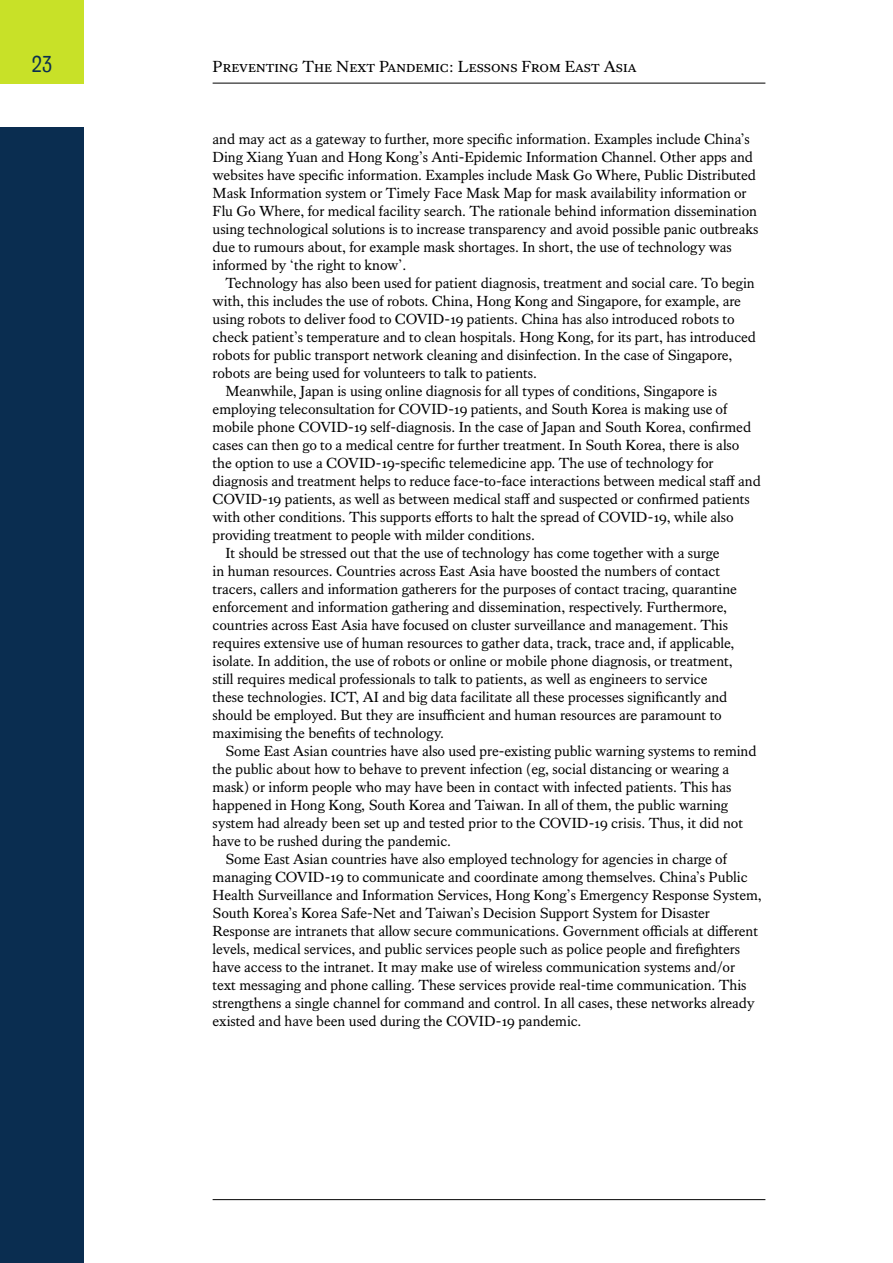
<style>
.page{position:relative;width:893px;height:1263px;background:#fff}
.page>*{position:absolute;margin:0;border:0;box-sizing:border-box;transform-origin:0 0}
.t1{font:21px "Kings Bureau Grot Five One";color:#0a2d50}
.t2{font:16.5px "Kings Caslon Text";color:#000}
.t3{font:15px/18px "Kings Caslon Text";letter-spacing:-.005em;color:#000}
</style>
<div class="page">
<div style="left:0;top:0;width:84px;height:83px;background:#c8e128"></div>
<div style="left:0;top:128px;width:84px;height:1135px;background:#0a2d50"></div>
<hr style="left:213px;top:1199px;width:552px;height:1px;background:#000">
<hr style="left:213px;top:83px;width:552px;height:1px;background:#000">
<h1 class="t1" style="left:31px;top:52px;width:22px">23</h1>
<p class="t2" style="left:213px;top:57px;width:425px">Preventing The Next Pandemic: Lessons From East Asia</p>
<p class="t3" style="left:213px;top:130px;width:547px">and may act as a gateway to further, more specific information. Examples include China’s Ding Xiang Yuan and Hong Kong’s Anti-Epidemic Information Channel. Other apps and websites have specific information. Examples include Mask Go Where, Public Distributed Mask Information system or Timely Face Mask Map for mask availability information or Flu Go Where, for medical facility search. The rationale behind information dissemination using technological solutions is to increase transparency and avoid possible panic outbreaks due to rumours about, for example mask shortages. In short, the use of technology was informed by ‘the right to know’.</p>
<p class="t3" style="left:225px;top:274px;width:531px">Technology has also been used for patient diagnosis, treatment and social care. To begin</p>
<p class="t3" style="left:213px;top:292px;width:530px">with, this includes the use of robots. China, Hong Kong and Singapore, for example, are</p>
<p class="t3" style="left:213px;top:310px;width:523px">using robots to deliver food to COVID-19 patients. China has also introduced robots to</p>
<p class="t3" style="left:213px;top:328px;width:545px">check patient’s temperature and to clean hospitals. Hong Kong, for its part, has introduced</p>
<p class="t3" style="left:213px;top:346px;width:521px">robots for public transport network cleaning and disinfection. In the case of Singapore,</p>
<p class="t3" style="left:213px;top:364px;width:326px">robots are being used for volunteers to talk to patients.</p>
<p class="t3" style="left:225px;top:382px;width:493px">Meanwhile, Japan is using online diagnosis for all types of conditions, Singapore is</p>
<p class="t3" style="left:213px;top:400px;width:516px">employing teleconsultation for COVID-19 patients, and South Korea is making use of</p>
<p class="t3" style="left:213px;top:418px;width:540px">mobile phone COVID-19 self-diagnosis. In the case of Japan and South Korea, confirmed</p>
<p class="t3" style="left:213px;top:436px;width:528px">cases can then go to a medical centre for further treatment. In South Korea, there is also</p>
<p class="t3" style="left:213px;top:454px;width:503px">the option to use a COVID-19-specific telemedicine app. The use of technology for</p>
<p class="t3" style="left:213px;top:472px;width:550px">diagnosis and treatment helps to reduce face-to-face interactions between medical staff and</p>
<p class="t3" style="left:213px;top:490px;width:539px">COVID-19 patients, as well as between medical staff and suspected or confirmed patients</p>
<p class="t3" style="left:213px;top:508px;width:523px">with other conditions. This supports efforts to halt the spread of COVID-19, while also</p>
<p class="t3" style="left:213px;top:526px;width:324px">providing treatment to people with milder conditions.</p>
<p class="t3" style="left:225px;top:544px;width:496px">It should be stressed out that the use of technology has come together with a surge</p>
<p class="t3" style="left:213px;top:562px;width:509px">in human resources. Countries across East Asia have boosted the numbers of contact</p>
<p class="t3" style="left:213px;top:580px;width:526px">tracers, callers and information gatherers for the purposes of contact tracing, quarantine</p>
<p class="t3" style="left:213px;top:598px;width:516px">enforcement and information gathering and dissemination, respectively. Furthermore,</p>
<p class="t3" style="left:213px;top:616px;width:517px">countries across East Asia have focused on cluster surveillance and management. This</p>
<p class="t3" style="left:213px;top:634px;width:523px">requires extensive use of human resources to gather data, track, trace and, if applicable,</p>
<p class="t3" style="left:213px;top:652px;width:522px">isolate. In addition, the use of robots or online or mobile phone diagnosis, or treatment,</p>
<p class="t3" style="left:213px;top:670px;width:496px">still requires medical professionals to talk to patients, as well as engineers to service</p>
<p class="t3" style="left:213px;top:688px;width:516px">these technologies. ICT, AI and big data facilitate all these processes significantly and</p>
<p class="t3" style="left:213px;top:706px;width:511px">should be employed. But they are insufficient and human resources are paramount to</p>
<p class="t3" style="left:213px;top:724px;width:233px">maximising the benefits of technology.</p>
<p class="t3" style="left:225px;top:742px;width:533px">Some East Asian countries have also used pre-existing public warning systems to remind</p>
<p class="t3" style="left:213px;top:760px;width:518px">the public about how to behave to prevent infection (eg, social distancing or wearing a</p>
<p class="t3" style="left:213px;top:778px;width:520px">mask) or inform people who may have been in contact with infected patients. This has</p>
<p class="t3" style="left:213px;top:796px;width:517px">happened in Hong Kong, South Korea and Taiwan. In all of them, the public warning</p>
<p class="t3" style="left:213px;top:814px;width:532px">system had already been set up and tested prior to the COVID-19 crisis. Thus, it did not</p>
<p class="t3" style="left:213px;top:832px;width:240px">have to be rushed during the pandemic.</p>
<p class="t3" style="left:225px;top:850px;width:503px">Some East Asian countries have also employed technology for agencies in charge of</p>
<p class="t3" style="left:213px;top:868px;width:536px">managing COVID-19 to communicate and coordinate among themselves. China’s Public</p>
<p class="t3" style="left:213px;top:886px;width:551px">Health Surveillance and Information Services, Hong Kong’s Emergency Response System,</p>
<p class="t3" style="left:213px;top:904px;width:499px">South Korea’s Korea Safe-Net and Taiwan’s Decision Support System for Disaster</p>
<p class="t3" style="left:213px;top:922px;width:547px">Response are intranets that allow secure communications. Government officials at different</p>
<p class="t3" style="left:213px;top:940px;width:529px">levels, medical services, and public services people such as police people and firefighters</p>
<p class="t3" style="left:213px;top:958px;width:524px">have access to the intranet. It may make use of wireless communication systems and/or</p>
<p class="t3" style="left:213px;top:976px;width:535px">text messaging and phone calling. These services provide real-time communication. This</p>
<p class="t3" style="left:213px;top:994px;width:544px">strengthens a single channel for command and control. In all cases, these networks already</p>
<p class="t3" style="left:213px;top:1012px;width:370px">existed and have been used during the COVID-19 pandemic.</p>
</div>
